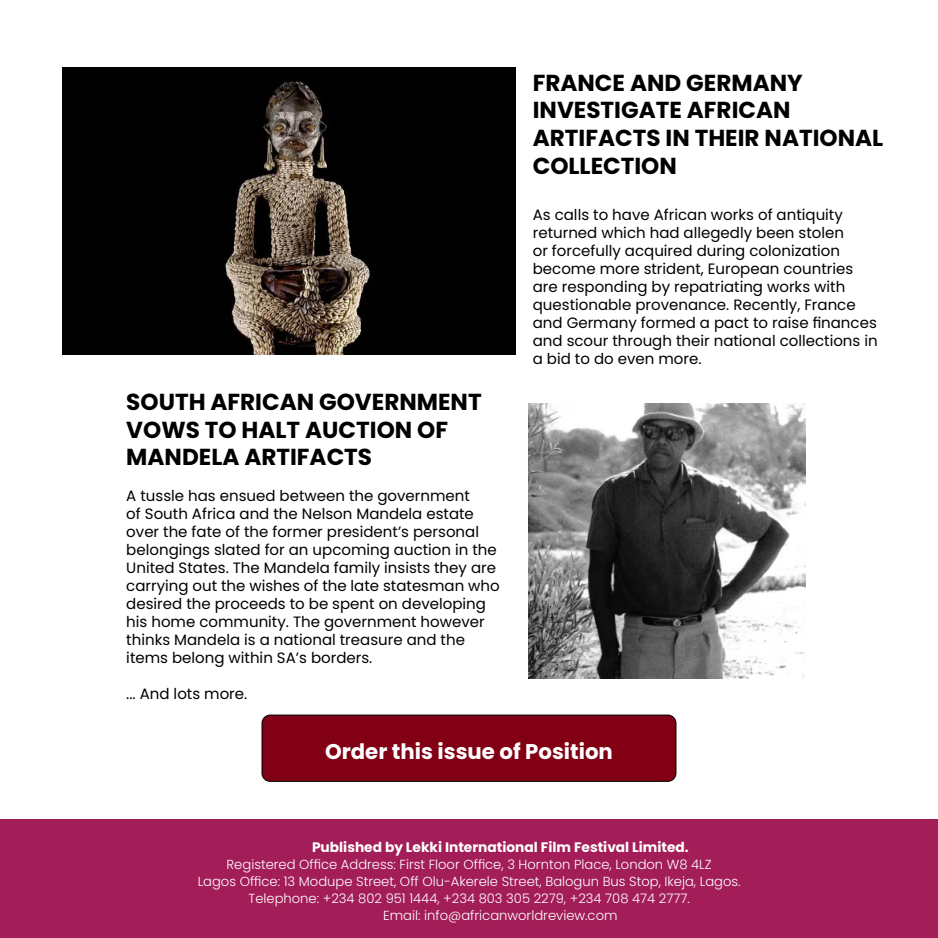
<style>
.page{position:relative;width:938px;height:938px;background:#fff}
.page>*{position:absolute;margin:0;border:0;box-sizing:border-box;transform-origin:0 0}
.t1{font:700 23.12px/27.8px "Poppins";color:#000}
.t2{font:700 21.25px "Poppins";color:#fff}
.t3{font:15px/18px "Poppins";color:#000}
.t4{font:700 13.75px "Poppins";color:#fff}
.t5{font:300 13.12px "Poppins";color:#fff}
</style>
<div class="page">
<img style="left:528px;top:404px;width:277px;height:274px">
<img style="left:62px;top:67px;width:454px;height:287px">
<div style="left:262px;top:715px;width:414px;height:66px;background:#810013;border-radius:8px"></div>
<div style="left:262px;top:714px;width:414px;height:67px;border:1px solid #000;border-radius:8px"></div>
<div style="left:0;top:819px;width:938px;height:119px;background:#a31d58"></div>
<h1 class="t1" style="left:126px;top:388px;width:357px">SOUTH AFRICAN GOVERNMENT<br>VOWS TO HALT AUCTION OF<br>MANDELA ARTIFACTS</h1>
<p class="t3" style="left:126px;top:487px;width:375px">A tussle has ensued between the government<br>of South Africa and the Nelson Mandela estate over the fate of the former president’s personal belongings slated for an upcoming auction in the United States. The Mandela family insists they are carrying out the wishes of the late statesman who desired the proceeds to be spent on developing his home community. The government however thinks Mandela is a national treasure and the items belong within SA’s borders.</p>
<p class="t3" style="left:126px;top:685px;width:122px">... And lots more.</p>
<h1 class="t1" style="left:532px;top:69px;width:352px">FRANCE AND GERMANY<br>INVESTIGATE AFRICAN<br>ARTIFACTS IN THEIR NATIONAL<br>COLLECTION</h1>
<p class="t3" style="left:532px;top:205px;width:346px">As calls to have African works of antiquity returned which had allegedly been stolen<br>or forcefully acquired during colonization become more strident, European countries are responding by repatriating works with questionable provenance. Recently, France and Germany formed a pact to raise finances and scour through their national collections in a bid to do even more.</p>
<h2 class="t2" style="left:325px;top:739px;width:289px">Order this issue of Position</h2>
<p class="t4" style="left:312px;top:839px;width:378px">Published by Lekki International Film Festival Limited.</p>
<p class="t5" style="left:226px;top:856px;width:486px">Registered Office Address: First Floor Office, 3 Hornton Place, London W8 4LZ</p>
<p class="t5" style="left:198px;top:873px;width:544px">Lagos Office: 13 Modupe Street, Off Olu-Akerele Street, Balogun Bus Stop, Ikeja, Lagos.</p>
<p class="t5" style="left:248px;top:890px;width:442px">Telephone: +234 802 951 1444, +234 803 305 2279, +234 708 474 2777.</p>
<p class="t5" style="left:383px;top:907px;width:236px">Email: info@africanworldreview.com</p>
</div>
